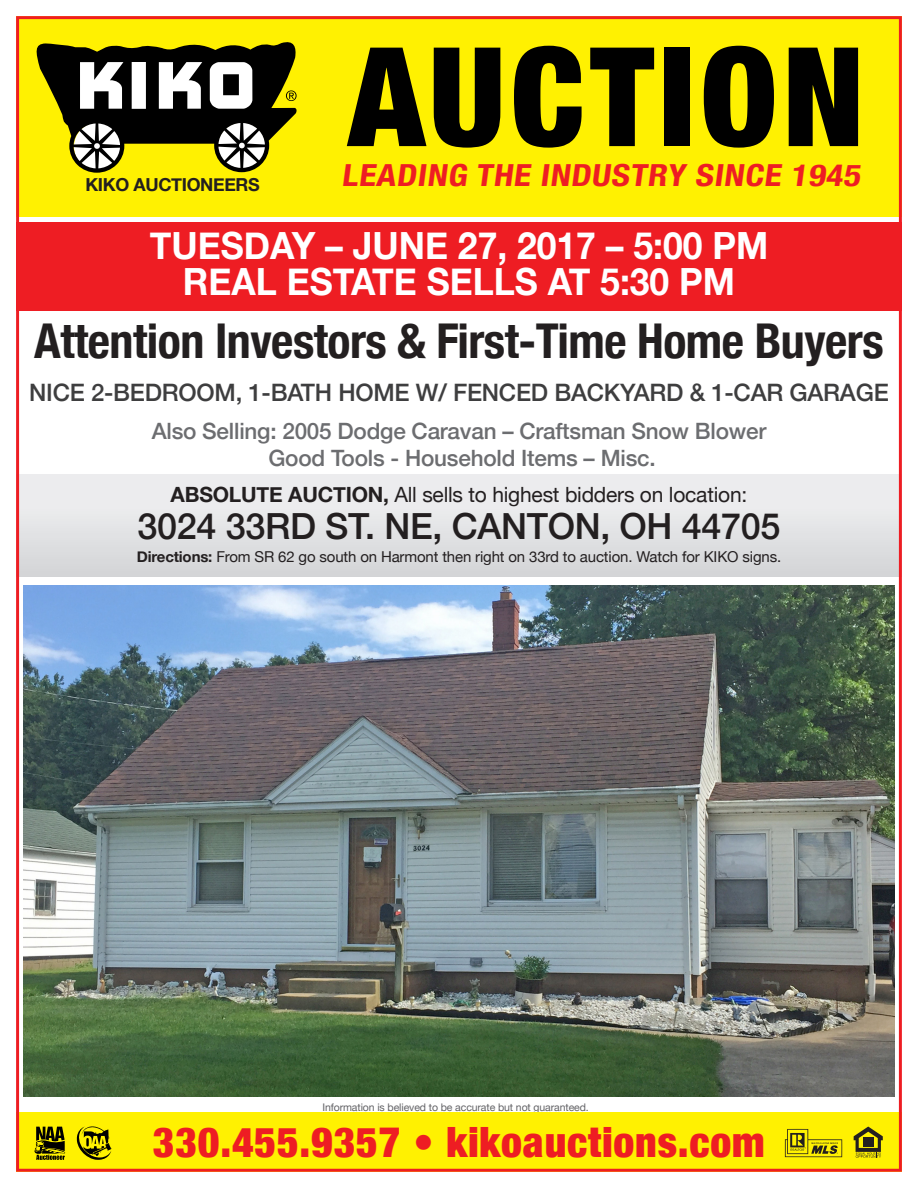
<style>
.page{position:relative;width:918px;height:1188px;background:#fff}
.page>*{position:absolute;margin:0;border:0;box-sizing:border-box;transform-origin:0 0}
.t1{font:900 condensed 137.85px "Helvetica Neue";letter-spacing:.04em;color:#000}
.t2{font:700 condensed 48px "Helvetica Neue";letter-spacing:-.01em;color:#231f20}
.t3{font:900 condensed 41.7px "Helvetica Neue";letter-spacing:.02em;color:#ee1d23}
.t4{font:700 37.5px "Helvetica Neue";color:#fff;scale:.95 1}
.t5{font:500 36px "Helvetica Neue";letter-spacing:-.01em;color:#231f20}
.t6{font:700 condensed 30.45px "Helvetica Neue";color:#ee1d23;scale:1.15 1}
.t7{font:500 24px "Helvetica Neue";letter-spacing:-.01em;color:#3e3e3f}
.t8{font:500 22.5px "Helvetica Neue";letter-spacing:-.01em;color:#6c6d70}
.t9{font:21px "Helvetica Neue";letter-spacing:-.01em;color:#231f20}
.t10{font:700 17.85px "Helvetica Neue";letter-spacing:-.02em;color:#231f20}
.t11{font:15px "Helvetica Neue";letter-spacing:-.01em;color:#231f20}
.t12{font:10.5px "Helvetica Neue";letter-spacing:-.01em;color:#636366}
.s1{font-weight:700}
</style>
<div class="page">
<img style="left:16px;top:16px;width:886px;height:1156px">
<svg style="left:34px;top:1127px;width:31px;height:33px"></svg>
<svg style="left:34px;top:39px;width:263px;height:134px"></svg>
<svg style="left:77px;top:1126px;width:34px;height:34px"></svg>
<p class="t10" style="left:85px;top:171px;width:176px">KIKO AUCTIONEERS</p>
<p class="t1" style="left:348px;top:-16px;width:517px">AUCTION</p>
<p class="t6" style="left:341px;top:150px;width:458px">LEADING THE INDUSTRY SINCE 1945</p>
<p class="t4" style="left:150px;top:216px;width:653px">TUESDAY – JUNE 27, 2017 – 5:00 PM</p>
<p class="t4" style="left:183px;top:252px;width:583px">REAL ESTATE SELLS AT 5:30 PM</p>
<p class="t2" style="left:34px;top:301px;width:851px">Attention Investors &amp; First-Time Home Buyers</p>
<p class="t7" style="left:29px;top:373px;width:861px">NICE 2-BEDROOM, 1-BATH HOME W/ FENCED BACKYARD &amp; 1-CAR GARAGE</p>
<p class="t8" style="left:152px;top:412px;width:616px">Also Selling: 2005 Dodge Caravan – Craftsman Snow Blower</p>
<p class="t8" style="left:268px;top:439px;width:389px">Good Tools - Household Items – Misc.</p>
<p class="t9" style="left:171px;top:479px;width:578px"><span class="s1">ABSOLUTE AUCTION,</span> All sells to highest bidders on location:</p>
<p class="t5" style="left:137px;top:497px;width:645px">3024 33RD ST. NE, CANTON, OH 44705</p>
<p class="t11" style="left:137px;top:545px;width:646px"><span class="s1">Directions:</span> From SR 62 go south on Harmont then right on 33rd to auction. Watch for KIKO signs.</p>
<p class="t12" style="left:322px;top:1100px;width:268px">Information is believed to be accurate but not guaranteed.</p>
<p class="t3" style="left:153px;top:1107px;width:613px">330.455.9357 • kikoauctions.com</p>
</div>
